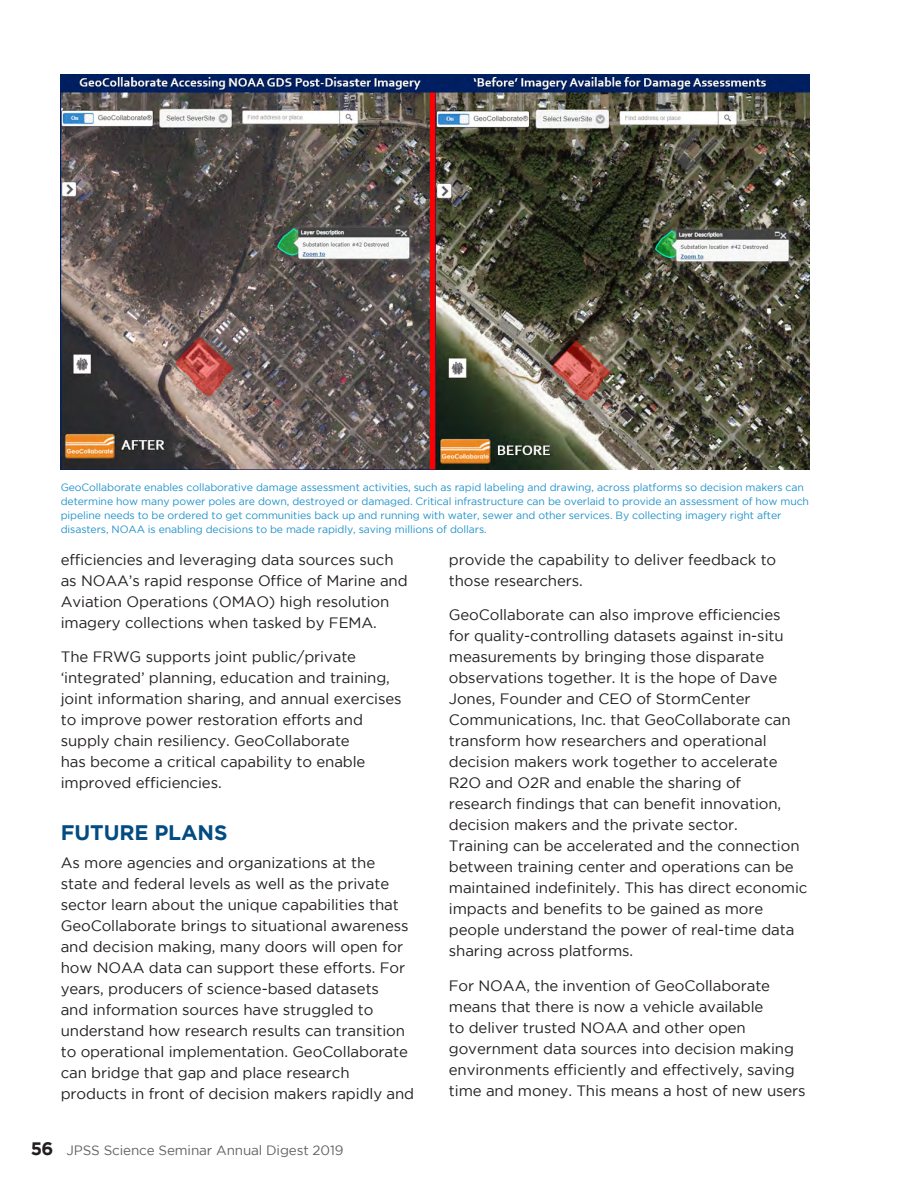
<style>
.page{position:relative;width:918px;height:1188px;background:#fff}
.page>*{position:absolute;margin:0;border:0;box-sizing:border-box;transform-origin:0 0}
.Subhead{font:700 21px "Gotham";letter-spacing:-.005em;color:#034c81}
.Body{font:15px/21px "Gotham";letter-spacing:-.005em;color:#231f20}
.t1{font:13.5px "Gotham";letter-spacing:-.01em;color:#636366}
.t2{font:10.5px/14.2px "Gotham";letter-spacing:-.01em;color:#2293ca}
.s1{font-weight:700;font-size:18px;color:#231f20}
</style>
<div class="page">
<img style="left:61px;top:74px;width:749px;height:395px">
<h6 class="t2" style="left:61px;top:480px;width:750px">GeoCollaborate enables collaborative damage assessment activities, such as rapid labeling and drawing, across platforms so decision makers can determine how many power poles are down, destroyed or damaged. Critical infrastructure can be overlaid to provide an assessment of how much pipeline needs to be ordered to get communities back up and running with water, sewer and other services. By collecting imagery right after disasters, NOAA is enabling decisions to be made rapidly, saving millions of dollars.</h6>
<p class="Body" style="left:61px;top:549px;width:348px">efficiencies and leveraging data sources such as NOAA’s rapid response Office of Marine and Aviation Operations (OMAO) high resolution imagery collections when tasked by FEMA.</p>
<p class="Body" style="left:61px;top:646px;width:342px">The FRWG supports joint public/private ‘integrated’ planning, education and training, joint information sharing, and annual exercises to improve power restoration efforts and supply chain resiliency. GeoCollaborate<br>has become a critical capability to enable improved efficiencies.</p>
<h2 class="Subhead" style="left:61px;top:821px;width:168px">FUTURE PLANS</h2>
<p class="Body" style="left:61px;top:852px;width:355px">As more agencies and organizations at the state and federal levels as well as the private sector learn about the unique capabilities that GeoCollaborate brings to situational awareness and decision making, many doors will open for how NOAA data can support these efforts. For years, producers of science-based datasets<br>and information sources have struggled to understand how research results can transition to operational implementation. GeoCollaborate can bridge that gap and place research products in front of decision makers rapidly and</p>
<p class="t1" style="left:31px;top:1143px;width:314px"><span class="s1">56</span> JPSS Science Seminar Annual Digest 2019</p>
<p class="Body" style="left:449px;top:549px;width:329px">provide the capability to deliver feedback to those researchers.</p>
<p class="Body" style="left:449px;top:604px;width:360px">GeoCollaborate can also improve efficiencies<br>for quality-controlling datasets against in-situ measurements by bringing those disparate observations together. It is the hope of Dave Jones, Founder and CEO of StormCenter Communications, Inc. that GeoCollaborate can transform how researchers and operational decision makers work together to accelerate R2O and O2R and enable the sharing of research findings that can benefit innovation, decision makers and the private sector.<br>Training can be accelerated and the connection between training center and operations can be maintained indefinitely. This has direct economic impacts and benefits to be gained as more people understand the power of real-time data sharing across platforms.</p>
<p class="Body" style="left:449px;top:975px;width:358px">For NOAA, the invention of GeoCollaborate means that there is now a vehicle available<br>to deliver trusted NOAA and other open government data sources into decision making environments efficiently and effectively, saving time and money. This means a host of new users</p>
</div>
